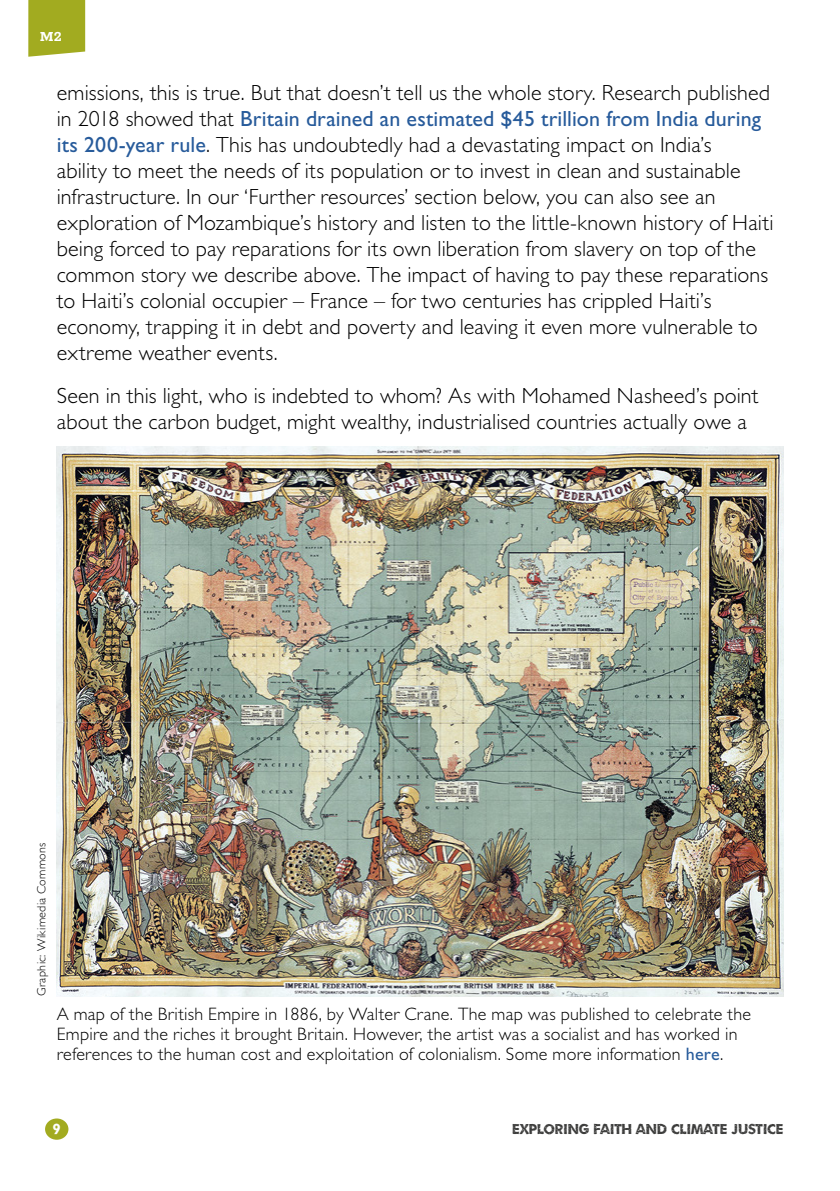
<style>
.page{position:relative;width:840px;height:1191px;background:#fff}
.page>*{position:absolute;margin:0;border:0;box-sizing:border-box;transform-origin:0 0}
.t1{font:300 22px/26px "Gill Sans Std";letter-spacing:.005em;color:#000}
.t2{font:300 18px/20px "Gill Sans Std";letter-spacing:.015em;color:#000}
.t3{font:16px "Umbrage";letter-spacing:.02em;color:#3c3c3b}
.t4{font:700 16px "Rokkitt";color:#fff}
.t5{font:700 15px "Gill Sans Std";color:#fff}
.t6{font:300 12px "Gill Sans Std";letter-spacing:.025em;color:#000}
.s1{font-weight:400;color:#275b9b}
</style>
<div class="page">
<img style="left:57px;top:446px;width:725px;height:550px">
<svg style="left:28px;top:0;width:57px;height:57px;background:#a7af2c"></svg>
<div style="left:45px;top:1118px;width:23px;height:21px;background:#a2ab20;border-radius:50%"></div>
<p class="t4" style="left:40px;top:24px;width:24px">M2</p>
<p class="t1" style="left:57px;top:80px;width:717px">emissions, this is true. But that doesn’t tell us the whole story. Research published in 2018 showed that <span class="s1">Britain drained an estimated $45 trillion from India during its 200-year rule</span>. This has undoubtedly had a devastating impact on India’s<br>ability to meet the needs of its population or to invest in clean and sustainable infrastructure. In our ‘Further resources’ section below, you can also see an exploration of Mozambique’s history and listen to the little-known history of Haiti being forced to pay reparations for its own liberation from slavery on top of the common story we describe above. The impact of having to pay these reparations to Haiti’s colonial occupier – France – for two centuries has crippled Haiti’s economy, trapping it in debt and poverty and leaving it even more vulnerable to extreme weather events.</p>
<p class="t1" style="left:57px;top:383px;width:702px">Seen in this light, who is indebted to whom? As with Mohamed Nasheed’s point about the carbon budget, might wealthy, industrialised countries actually owe a</p>
<p class="t6" style="left:35px;top:996px;width:155px;rotate:-90deg">Graphic: Wikimedia Commons</p>
<p class="t2" style="left:57px;top:1004px;width:695px">A map of the British Empire in 1886, by Walter Crane. The map was published to celebrate the<br>Empire and the riches it brought Britain. However, the artist was a socialist and has worked in references to the human cost and exploitation of colonialism. Some more information <span class="s1">here</span>.</p>
<p class="t5" style="left:53px;top:1120px;width:10px">9</p>
<p class="t3" style="left:512px;top:1119px;width:272px">EXPLORING FAITH AND CLIMATE JUSTICE</p>
</div>
